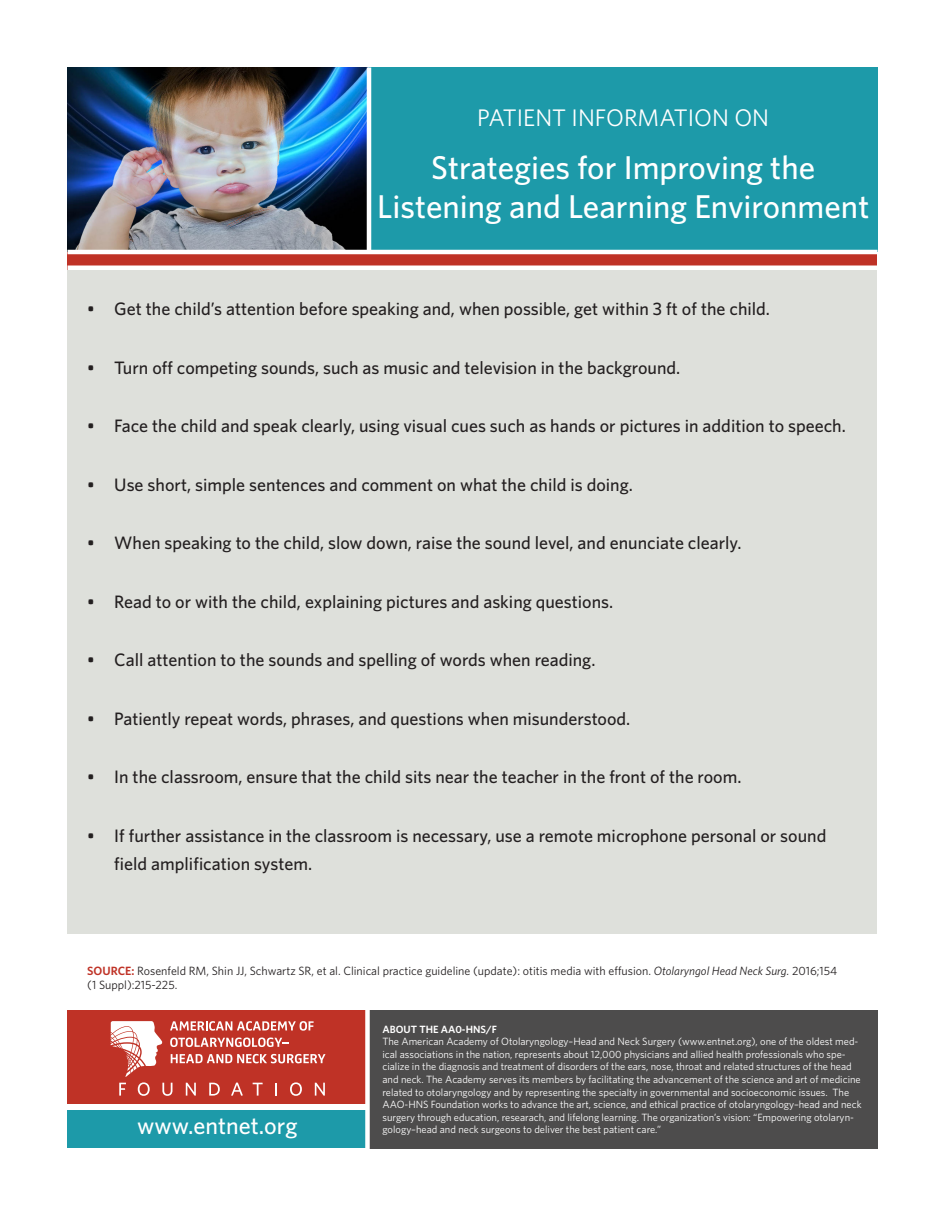
<style>
.page{position:relative;width:945px;height:1215px;background:#fff}
.page>*{position:absolute;margin:0;border:0;box-sizing:border-box;transform-origin:0 0}
.t1{font:500 33px/39.6px "Whitney";color:#fff;text-align:center}
.t2{font:24px "Whitney";color:#fff}
.t3{font:500 24px "Whitney";color:#fff}
.t4{font:500 18px/28.5px "Whitney";color:#231f20}
.t5{font:12px/14.4px "Whitney";color:#231f20}
.t6{font:10.5px/12.6px "Whitney";color:#fff}
.t7{font:600 10.5px "Whitney";color:#fff}
.s1{font-weight:600;color:#bf3226}
.s2{font-style:italic}
</style>
<div class="page">
<img style="left:68px;top:68px;width:299px;height:182px">
<div style="left:369px;top:68px;width:509px;height:184px;background:#1d9aa9"></div>
<div style="left:68px;top:267px;width:810px;height:666px;background:#dee0db"></div>
<svg style="left:68px;top:254px;width:809px;height:12px;background:#c23e33"></svg>
<hr style="left:68px;top:250px;width:810px;height:4px;background:#fff">
<hr style="left:68px;top:266px;width:810px;height:4px;background:#fff">
<div style="left:68px;top:1110px;width:299px;height:38px;background:#1d9aa9"></div>
<div style="left:68px;top:1011px;width:301px;height:93px;background:#bf3226"></div>
<svg style="left:111px;top:1021px;width:214px;height:75px"></svg>
<div style="left:369px;top:1011px;width:509px;height:138px;background:#4d4c4c"></div>
<hr style="left:367px;top:68px;width:4px;height:184px;background:#fff">
<div style="left:365px;top:1008px;width:5px;height:151px;background:#fff"></div>
<p class="t2" style="left:477px;top:102px;width:293px">PATIENT INFORMATION ON</p>
<p class="t1" style="left:377px;top:147px;width:494px">Strategies for Improving the<br>Listening and Learning Environment</p>
<p class="t4" style="left:87px;top:294px;width:684px">• Get the child’s attention before speaking and, when possible, get within 3 ft of the child.</p>
<p class="t4" style="left:87px;top:353px;width:594px">• Turn off competing sounds, such as music and television in the background.</p>
<p class="t4" style="left:87px;top:411px;width:760px">• Face the child and speak clearly, using visual cues such as hands or pictures in addition to speech.</p>
<p class="t4" style="left:87px;top:470px;width:547px">• Use short, simple sentences and comment on what the child is doing.</p>
<p class="t4" style="left:87px;top:528px;width:656px">• When speaking to the child, slow down, raise the sound level, and enunciate clearly.</p>
<p class="t4" style="left:87px;top:587px;width:528px">• Read to or with the child, explaining pictures and asking questions.</p>
<p class="t4" style="left:87px;top:645px;width:510px">• Call attention to the sounds and spelling of words when reading.</p>
<p class="t4" style="left:87px;top:704px;width:545px">• Patiently repeat words, phrases, and questions when misunderstood.</p>
<p class="t4" style="left:87px;top:762px;width:656px">• In the classroom, ensure that the child sits near the teacher in the front of the room.</p>
<p class="t4" style="left:114px;top:821px;width:714px;text-indent:-27px">• If further assistance in the classroom is necessary, use a remote microphone personal or sound field amplification system.</p>
<p class="t5" style="left:87px;top:963px;width:752px"><span class="s1">SOURCE:</span> Rosenfeld RM, Shin JJ, Schwartz SR, et al. Clinical practice guideline (update): otitis media with effusion. <span class="s2">Otolaryngol Head Neck Surg.</span> 2016;154 (1 Suppl):215-225.</p>
<p class="t7" style="left:382px;top:1022px;width:116px">ABOUT THE AA0-HNS/F</p>
<p class="t6" style="left:382px;top:1035px;width:481px">The American Academy of Otolaryngology–Head and Neck Surgery (www.entnet.org), one of the oldest med&shy;ical associations in the nation, represents about 12,000 physicians and allied health professionals who spe&shy;cialize in the diagnosis and treatment of disorders of the ears, nose, throat and related structures of the head and neck. The Academy serves its members by facilitating the advancement of the science and art of medicine related to otolaryngology and by representing the specialty in governmental and socioeconomic issues. The AAO-HNS Foundation works to advance the art, science, and ethical practice of otolaryngology–head and neck surgery through education, researach, and lifelong learning. The organization’s vision: “Empowering otolaryn-</p>
<p class="t3" style="left:137px;top:1109px;width:162px">www.entnet.org</p>
<p class="t6" style="left:382px;top:1123px;width:280px">gology–head and neck surgeons to deliver the best patient care.”</p>
</div>
